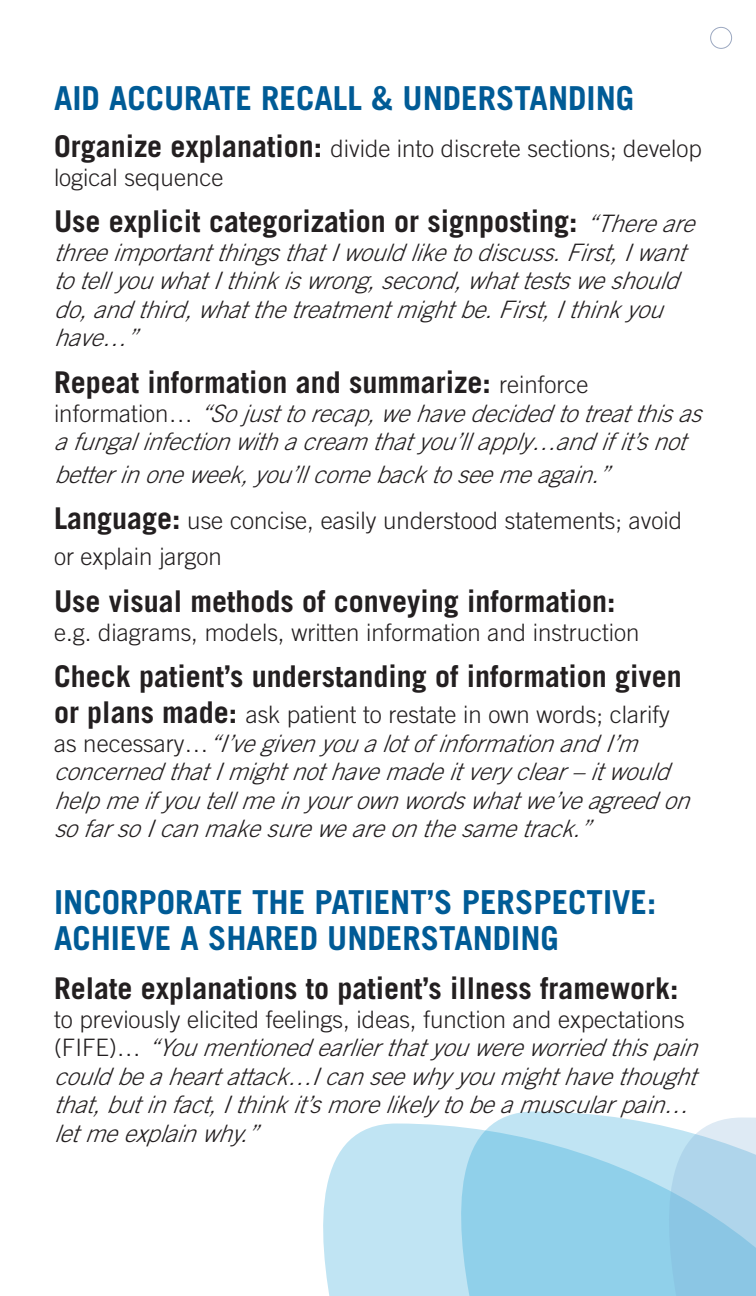
<style>
.page{position:relative;width:756px;height:1296px;background:#fff}
.page>*{position:absolute;margin:0;border:0;box-sizing:border-box;transform-origin:0 0}
.t1{font:700 33px/36px "Trade Gothic LT Std";color:#005b96}
.t2{font:700 30px "Trade Gothic LT Std";color:#231f20}
.t3{font:italic 300 24px/28.5px "Trade Gothic LT Std";color:#231f20}
.t4{font:300 24px/28.5px "Trade Gothic LT Std";color:#231f20}
.s1{font-weight:700;font-size:30px}
.s2{font-weight:300;font-style:italic;font-size:24px}
.s3{font-weight:300;font-size:24px}
.s4{font-style:normal}
.s5{font-weight:700;font-style:normal;font-size:30px}
</style>
<div class="page">
<svg style="left:323px;top:1123px;width:135px;height:173px;background:#c5e6f3"></svg>
<svg style="left:458px;top:1111px;width:208px;height:185px;background:#9ed6ec"></svg>
<div style="left:710px;top:27px;width:22px;height:22px;border:1px solid #012260;border-radius:50%"></div>
<svg style="left:666px;top:1117px;width:90px;height:179px;background:#a7d2ea"></svg>
<p class="t1" style="left:54px;top:80px;width:582px">AID ACCURATE RECALL &amp; UNDERSTANDING</p>
<p class="t4" style="left:54px;top:134px;width:650px"><span class="s1">Organize explanation:</span> divide into discrete sections; develop logical sequence</p>
<p class="t2" style="left:54px;top:203px;width:651px">Use explicit categorization or signposting: <span class="s2">“Thereare</span></p>
<p class="t3" style="left:54px;top:238px;width:642px">threeimportantthingsthatIwouldliketodiscuss.First,Iwant totellyouwhatIthinkiswrong,second,whattestsweshould do,andthird,whatthetreatmentmightbe.First,Ithinkyou have…”</p>
<p class="t2" style="left:54px;top:364px;width:536px">Repeat information and summarize: <span class="s3">reinforce</span></p>
<p class="t3" style="left:54px;top:399px;width:658px"><span class="s4">i n f o r m a t i o n …</span> “Sojusttorecap,wehavedecidedtotreatthisas afungalinfectionwithacream thatyou’llapply…andifit’snot</p>
<p class="t3" style="left:54px;top:459px;width:566px">betterinoneweek,you’llcomebacktoseemeagain.”</p>
<p class="t4" style="left:54px;top:502px;width:630px;line-height:36px"><span class="s1">Language:</span> use concise, easily understood statements; avoid or explain jargon</p>
<p class="t2" style="left:54px;top:583px;width:563px">Use visual methods of conveying information:</p>
<p class="t4" style="left:54px;top:618px;width:587px">e.g. diagrams, models, written information and instruction</p>
<p class="t2" style="left:54px;top:658px;width:629px">Check patient’s understanding of information given</p>
<p class="t3" style="left:54px;top:700px;width:646px"><span class="s5">or plans made:</span> <span class="s4">ask patient to restate in own words; clarify<br>a s n e c e s s a r y …</span> “I’vegivenyoualotofinformationandI’m concernedthatImightnothavemadeitveryclear–itwould helpmeifyoutellmeinyourownwordswhatwe’veagreedon sofarsoIcanmakesureweareonthesametrack.”</p>
<p class="t1" style="left:54px;top:884px;width:604px">INCORPORATE THE PATIENT’S PERSPECTIVE:<br>ACHIEVE A SHARED UNDERSTANDING</p>
<p class="t2" style="left:54px;top:970px;width:626px">Relate explanations to patient’s illness framework:</p>
<p class="t3" style="left:54px;top:1005px;width:654px"><span class="s4">to previously elicited feelings, ideas, function and expectations<br>( F I F E ) …</span> “Youmentionedearlierthatyouwereworriedthispain couldbeaheartattack…Icanseewhyyoumighthavethought that,butinfact,Ithinkit’smorelikelytobeamuscularpain… letmeexplainwhy.”</p>
</div>
